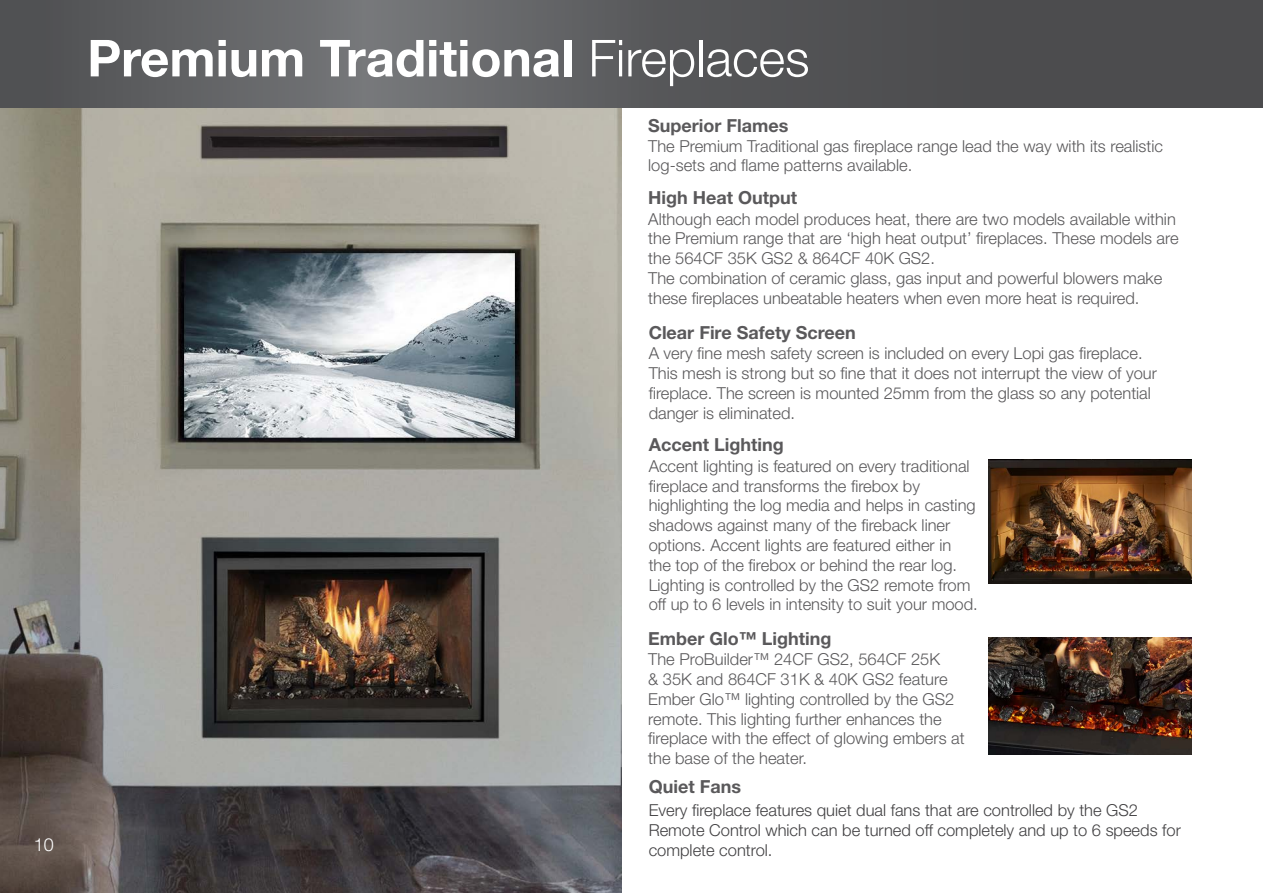
<style>
.page{position:relative;width:1263px;height:893px;background:#fff}
.page>*{position:absolute;margin:0;border:0;box-sizing:border-box;transform-origin:0 0}
.t1{font:700 51px "Helvetica Neue LT Std";color:#fff}
.t2{font:700 18px "Helvetica Neue LT Std";color:#5a595b}
.t3{font:300 18px "Helvetica Neue LT Std";color:#fff}
.t4{font:300 16.5px/19.8px "Helvetica Neue LT Std";color:#5a595b}
.t5{font:300 16.5px/19.8px "Helvetica Neue LT Std";color:#414042}
.s1{font-weight:300}
</style>
<div class="page">
<img style="left:0;top:108px;width:622px;height:785px">
<img style="left:989px;top:460px;width:202px;height:124px">
<img style="left:989px;top:638px;width:202px;height:116px">
<svg style="left:0;top:0;width:1263px;height:108px;background:#595a5c"></svg>
<p class="t3" style="left:34px;top:833px;width:22px">10</p>
<h1 class="t1" style="left:87px;top:27px;width:724px">Premium Traditional <span class="s1">Fireplaces</span></h1>
<p class="t2" style="left:648px;top:114px;width:142px">Superior Flames</p>
<p class="t4" style="left:648px;top:135px;width:516px">The Premium Traditional gas fireplace range lead the way with its realistic log-sets and flame patterns available.</p>
<p class="t2" style="left:648px;top:187px;width:151px">High Heat Output</p>
<p class="t4" style="left:648px;top:209px;width:532px">Although each model produces heat, there are two models available within the Premium range that are ‘high heat output’ fireplaces. These models are the 564CF 35K GS2 &amp; 864CF 40K GS2.<br>The combination of ceramic glass, gas input and powerful blowers make these fireplaces unbeatable heaters when even more heat is required.</p>
<p class="t2" style="left:649px;top:321px;width:209px">Clear Fire Safety Screen</p>
<p class="t4" style="left:649px;top:343px;width:510px">A very fine mesh safety screen is included on every Lopi gas fireplace.<br>This mesh is strong but so fine that it does not interrupt the view of your fireplace. The screen is mounted 25mm from the glass so any potential danger is eliminated.</p>
<p class="t2" style="left:649px;top:434px;width:136px">Accent Lighting</p>
<p class="t4" style="left:649px;top:456px;width:331px">Accent lighting is featured on every traditional fireplace and transforms the firebox by highlighting the log media and helps in casting shadows against many of the fireback liner options. Accent lights are featured either in<br>the top of the firebox or behind the rear log.<br>Lighting is controlled by the GS2 remote from off up to 6 levels in intensity to suit your mood.</p>
<p class="t2" style="left:648px;top:627px;width:185px">Ember Glo™ Lighting</p>
<p class="t4" style="left:648px;top:649px;width:318px">The ProBuilder™ 24CF GS2, 564CF 25K<br>&amp; 35K and 864CF 31K &amp; 40K GS2 feature Ember Glo™ lighting controlled by the GS2 remote. This lighting further enhances the fireplace with the effect of glowing embers at the base of the heater.</p>
<p class="t2" style="left:649px;top:776px;width:94px">Quiet Fans</p>
<p class="t5" style="left:649px;top:800px;width:534px">Every fireplace features quiet dual fans that are controlled by the GS2<br>Remote Control which can be turned off completely and up to 6 speeds for complete control.</p>
</div>
